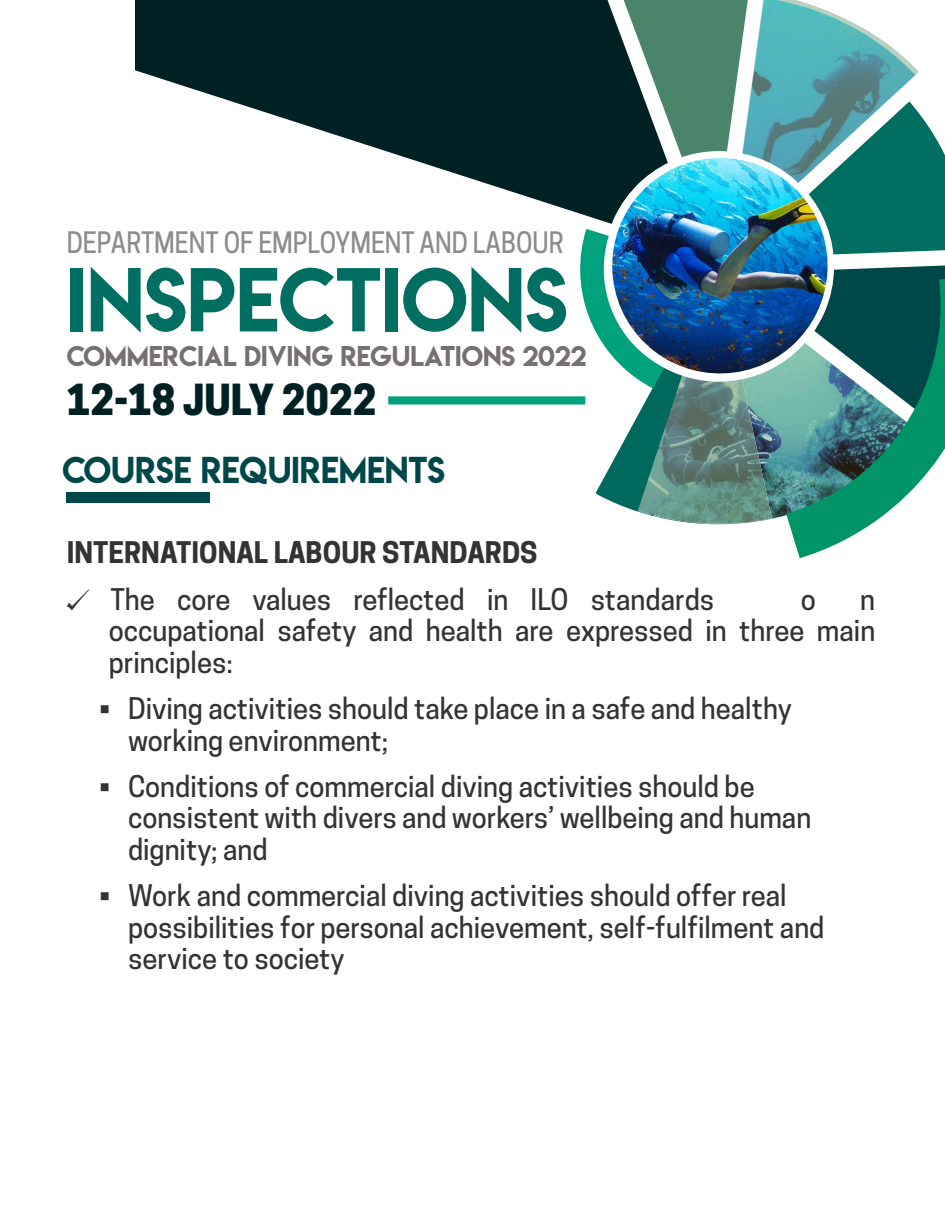
<style>
.page{position:relative;width:945px;height:1221px;background:#fff}
.page>*{position:absolute;margin:0;border:0;box-sizing:border-box;transform-origin:0 0}
.t1{font:80.33px "Lemon Milk";color:#006e61}
.t2{font:800 40.25px "Cooper Hewitt";color:#002124}
.t3{font:33.25px "Lemon Milk";color:#00474a}
.t4{font:500 28px/31.5px "Cooper Hewitt";color:#333}
.t5{font:500 27.82px "Cooper Hewitt";color:#908b8b;scale:.9 1}
.t6{font:25.38px "Lemon Milk";color:#767070}
.s1{font-weight:700}
.s2{font-family:"Iowan Old Style";font-weight:400}
</style>
<div class="page">
<svg style="left:135px;top:0;width:784px;height:405px"></svg>
<svg style="left:580px;top:97px;width:365px;height:461px"></svg>
<img style="left:611px;top:158px;width:218px;height:216px">
<div style="left:67px;top:492px;width:143px;height:11px;background:#00474a"></div>
<p class="t5" style="left:67px;top:226px;width:554px">DEPARTMENT OF EMPLOYMENT AND LABOUR</p>
<h1 class="t1" style="left:67px;top:242px;width:502px">INSPECTIONS</h1>
<p class="t6" style="left:67px;top:338px;width:521px">COMMERCIAL DIVING REGULATIONS 2022</p>
<h2 class="t2" style="left:67px;top:376px;width:311px">12-18 JULY 2022</h2>
<p class="t3" style="left:62px;top:446px;width:384px">COURSE REQUIREMENTS</p>
<p class="t4" style="left:67px;top:529px;width:649px;line-height:46.4px"><span class="s1">INTERNATIONAL LABOUR STANDARDS<br></span><span class="s2">J</span> The core values reflected in ILO standards</p>
<p class="t4" style="left:109px;top:583px;width:768px;text-align:justify;text-indent:752px">n occupational safety and health are expressed in three main principles:</p>
<p class="t4" style="left:128px;top:693px;width:665px;text-indent:-29px">• Diving activities should take place in a safe and healthy working environment;</p>
<p class="t4" style="left:128px;top:770px;width:685px;text-indent:-29px">• Conditions of commercial diving activities should be consistent with divers and workers’ wellbeing and human dignity; and</p>
<p class="t4" style="left:128px;top:880px;width:698px;text-indent:-29px">• Work and commercial diving activities should offer real possibilities for personal achievement, self-fulfilment and service to society</p>
<p class="t4" style="left:801px;top:583px;width:17px">o</p>
</div>
